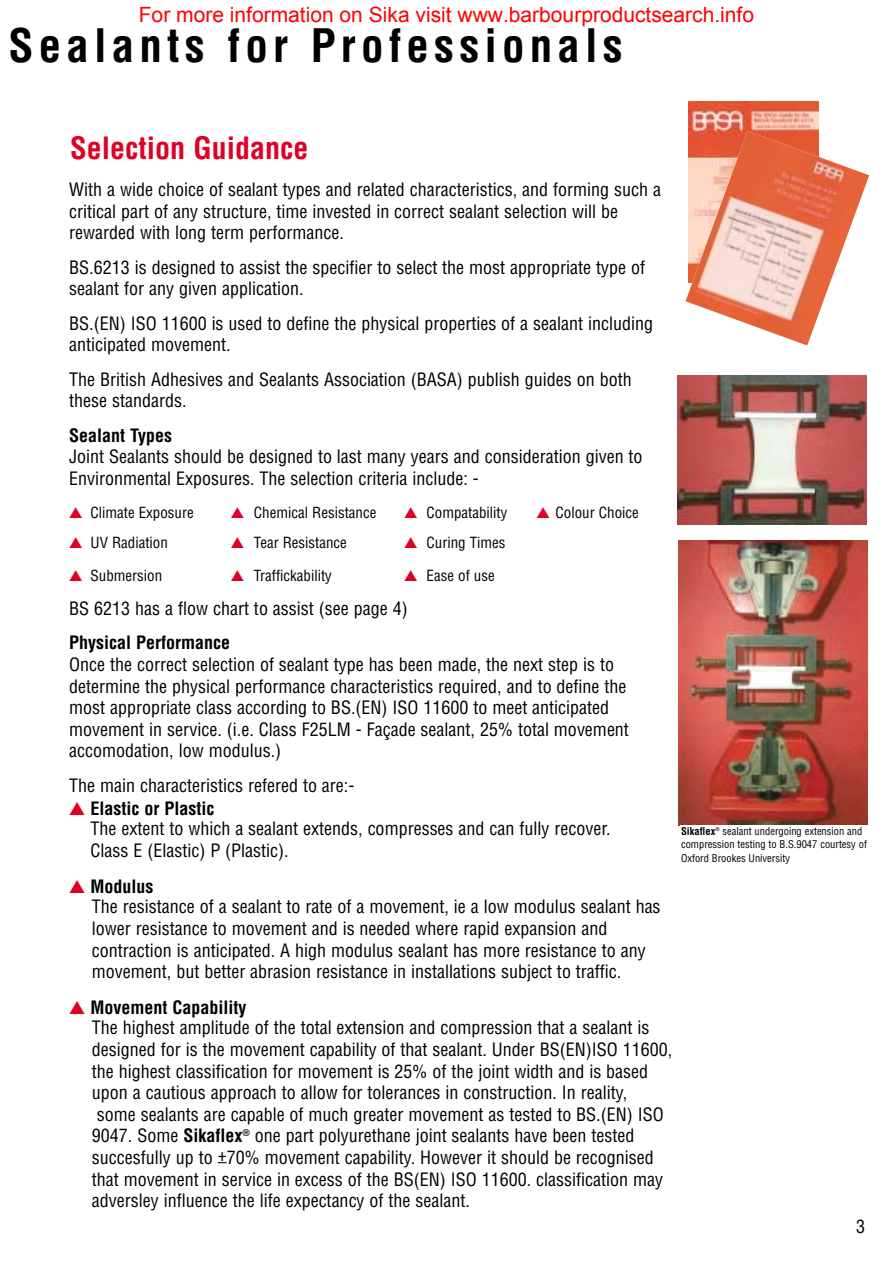
<style>
.page{position:relative;width:893px;height:1263px;background:#fff}
.page>*{position:absolute;margin:0;border:0;box-sizing:border-box;transform-origin:0 0}
.t1{font:700 condensed 45px "Helvetica";letter-spacing:.115em;color:#000}
.t2{font:700 condensed 30px "Helvetica";color:#df0023}
.t3{font:21px "Arial";color:#f00}
.t4{font:condensed 18px/21.6px "Helvetica";color:#000}
.t5{font:700 condensed 18px "Helvetica";color:#000}
.t6{font:condensed 15px "Helvetica";color:#000}
.t7{font:condensed 10.5px/13.5px "Helvetica";color:#000}
.s1{font-family:"Monotype Sorts";font-stretch:normal;color:#df0023}
.s2{font-weight:700}
</style>
<div class="page">
<img style="left:677px;top:375px;width:189px;height:149px">
<img style="left:678px;top:541px;width:189px;height:285px">
<img style="left:688px;top:101px;width:130px;height:30px">
<img style="left:685px;top:131px;width:184px;height:215px">
<div style="left:679px;top:825px;width:199px;height:87px;background:#fff"></div>
<p class="t3" style="left:139px;top:1px;width:617px">For more information on Sika visit www.barbourproductsearch.info</p>
<h1 class="t1" style="left:9px;top:29px;width:616px">Sealants for Professionals</h1>
<h2 class="t2" style="left:70px;top:136px;width:240px">Selection Guidance</h2>
<p class="t4" style="left:69px;top:180px;width:593px">With a wide choice of sealant types and related characteristics, and forming such a critical part of any structure, time invested in correct sealant selection will be rewarded with long term performance.</p>
<p class="t4" style="left:69px;top:258px;width:577px">BS.6213 is designed to assist the specifier to select the most appropriate type of sealant for any given application.</p>
<p class="t4" style="left:69px;top:314px;width:585px">BS.(EN) ISO 11600 is used to define the physical properties of a sealant including anticipated movement.</p>
<p class="t4" style="left:69px;top:370px;width:564px">The British Adhesives and Sealants Association (BASA) publish guides on both these standards.</p>
<p class="t5" style="left:69px;top:428px;width:104px">Sealant Types</p>
<p class="t4" style="left:69px;top:447px;width:575px">Joint Sealants should be designed to last many years and consideration given to<br>Environmental Exposures. The selection criteria include: -</p>
<p class="t6" style="left:69px;top:506px;width:126px"><span class="s1">▲</span> Climate Exposure</p>
<p class="t6" style="left:231px;top:506px;width:147px"><span class="s1">▲</span> Chemical Resistance</p>
<p class="t6" style="left:404px;top:506px;width:105px"><span class="s1">▲</span> Compatability</p>
<p class="t6" style="left:536px;top:506px;width:104px"><span class="s1">▲</span> Colour Choice</p>
<p class="t6" style="left:69px;top:537px;width:100px"><span class="s1">▲</span> UV Radiation</p>
<p class="t6" style="left:231px;top:537px;width:117px"><span class="s1">▲</span> Tear Resistance</p>
<p class="t6" style="left:404px;top:537px;width:103px"><span class="s1">▲</span> Curing Times</p>
<p class="t6" style="left:69px;top:569px;width:94px"><span class="s1">▲</span> Submersion</p>
<p class="t6" style="left:231px;top:569px;width:103px"><span class="s1">▲</span> Traffickability</p>
<p class="t6" style="left:404px;top:569px;width:92px"><span class="s1">▲</span> Ease of use</p>
<p class="t4" style="left:69px;top:599px;width:340px">BS 6213 has a flow chart to assist (see page 4)</p>
<p class="t5" style="left:69px;top:636px;width:162px">Physical Performance</p>
<p class="t4" style="left:69px;top:655px;width:561px">Once the correct selection of sealant type has been made, the next step is to determine the physical performance characteristics required, and to define the most appropriate class according to BS.(EN) ISO 11600 to meet anticipated movement in service. (i.e. Class F25LM - Façade sealant, 25% total movement accomodation, low modulus.)</p>
<p class="t4" style="left:69px;top:776px;width:287px">The main characteristics refered to are:-</p>
<p class="t4" style="left:90px;top:799px;width:521px;line-height:21px;text-indent:-21px"><span class="s1">▲</span> <span class="s2">Elastic or Plastic<br></span>The extent to which a sealant extends, compresses and can fully recover.<br>Class E (Elastic) P (Plastic).</p>
<p class="t4" style="left:92px;top:877px;width:570px;text-indent:-23px"><span class="s1">▲</span> <span class="s2">Modulus<br></span>The resistance of a sealant to rate of a movement, ie a low modulus sealant has lower resistance to movement and is needed where rapid expansion and contraction is anticipated. A high modulus sealant has more resistance to any movement, but better abrasion resistance in installations subject to traffic.</p>
<p class="t4" style="left:92px;top:998px;width:582px;text-indent:-23px"><span class="s1">▲</span> <span class="s2">Movement Capability<br></span>The highest amplitude of the total extension and compression that a sealant is designed for is the movement capability of that sealant. Under BS(EN)ISO 11600, the highest classification for movement is 25% of the joint width and is based upon a cautious approach to allow for tolerances in construction. In reality,<br>some sealants are capable of much greater movement as tested to BS.(EN) ISO 9047. Some <span class="s2">Sikaflex</span><sup>®</sup> one part polyurethane joint sealants have been tested succesfully up to +70% movement capability. However it should be recognised that movement in service in excess of the BS(EN) ISO 11600. classification may adversley influence the life expectancy of the sealant.</p>
<p class="t7" style="left:681px;top:825px;width:187px"><span class="s2">Sikaflex</span><sup>®</sup> sealant undergoing extension and compression testing to B.S.9047 courtesy of<br>Oxford Brookes University</p>
<p class="t4" style="left:856px;top:1217px;width:10px">3</p>
</div>
